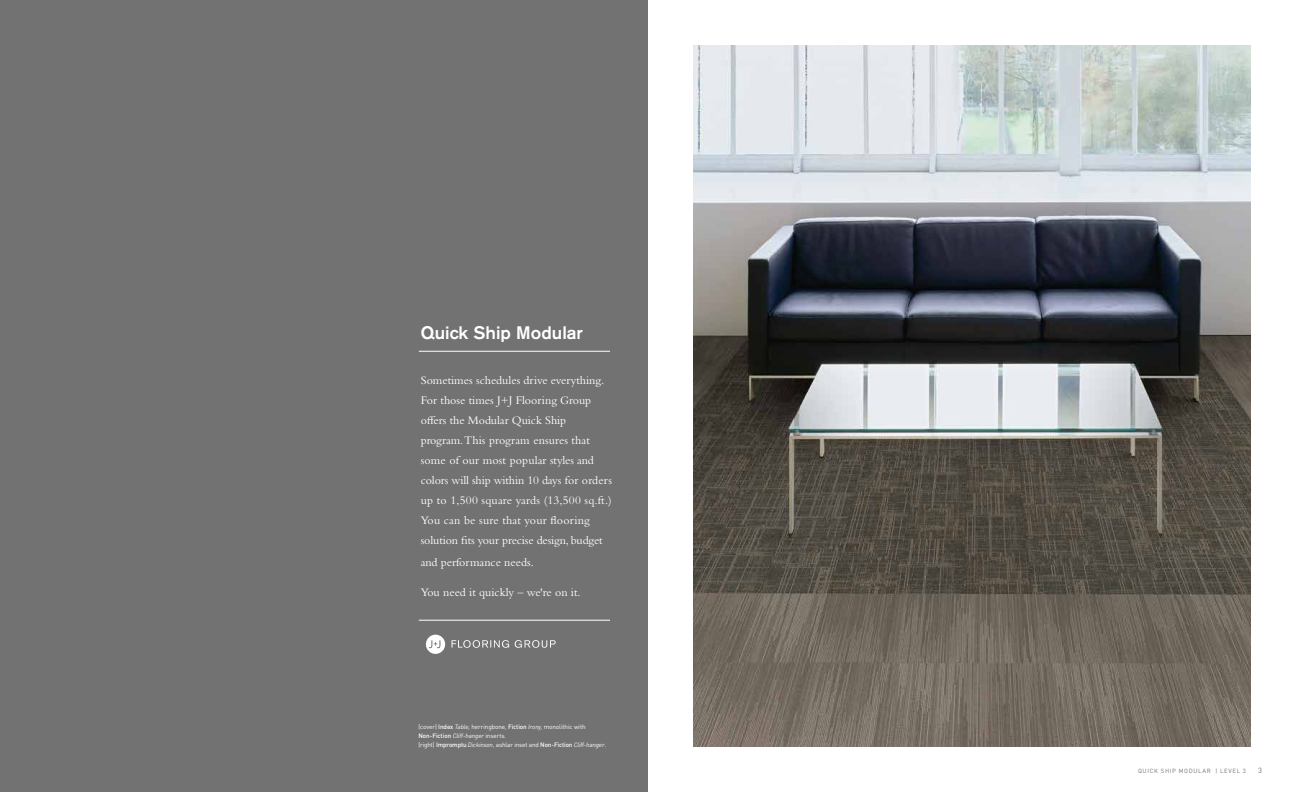
<style>
.page{position:relative;width:1296px;height:792px;background:#fff}
.page>*{position:absolute;margin:0;border:0;box-sizing:border-box;transform-origin:0 0}
.t1{font:500 18px "Akzidenz Grotesk BE";color:#fff}
.t2{font:12px/20px "Bembo Std";color:#fff}
.t3{font:7.5px "DINOT";color:#717271}
.t4{font:6.3px/9px "DINOT";letter-spacing:-.01em;color:#fff}
.t5{font:6px "DINOT";letter-spacing:.11em;color:#717271}
.s1{font-weight:500}
.s2{font-style:italic}
</style>
<div class="page">
<div style="left:0;top:0;width:648px;height:792px;background:#717271"></div>
<hr style="left:419px;top:620px;width:191px;height:1px;background:#fff">
<hr style="left:419px;top:351px;width:191px;height:1px;background:#fff">
<div style="left:426px;top:635px;width:19px;height:19px;background:#fff;border-radius:50%"></div>
<svg style="left:429px;top:640px;width:11px;height:8px"></svg>
<svg style="left:452px;top:640px;width:104px;height:8px"></svg>
<img style="left:693px;top:45px;width:558px;height:702px">
<h1 class="t1" style="left:421px;top:322px;width:164px">Quick Ship Modular</h1>
<p class="t2" style="left:421px;top:370px;width:193px">Sometimes schedules drive everything.<br>For those times J+J Flooring Group offers the Modular Quick Ship program.This program ensures that some of our most popular styles and colors will ship within 10 days for orders up to 1,500 square yards (13,500 sq.ft.)<br>You can be sure that your flooring solution fits your precise design, budget</p>
<p class="t2" style="left:421px;top:552px;width:115px">and performance needs.</p>
<p class="t2" style="left:421px;top:582px;width:161px">You need it quickly – we're on it.</p>
<p class="t4" style="left:418px;top:722px;width:189px">(cover) <span class="s1">Index</span> <span class="s2">Table,</span> herringbone<span class="s2">,</span> <span class="s1">Fiction</span> <span class="s2">Irony,</span> monolithic with<br><span class="s1">Non-Fiction</span> <span class="s2">Cliff-hanger</span> inserts<span class="s2">.<br></span>(right) <span class="s1">Impromptu</span> <span class="s2">Dickinson</span>, ashlar inset and <span class="s1">Non-Fiction</span> <span class="s2">Cliff-hanger</span>.</p>
<p class="t5" style="left:1138px;top:767px;width:109px">QUICK SHIP MODULAR | LEVEL 3</p>
<p class="t3" style="left:1258px;top:765px;width:5px">3</p>
</div>
